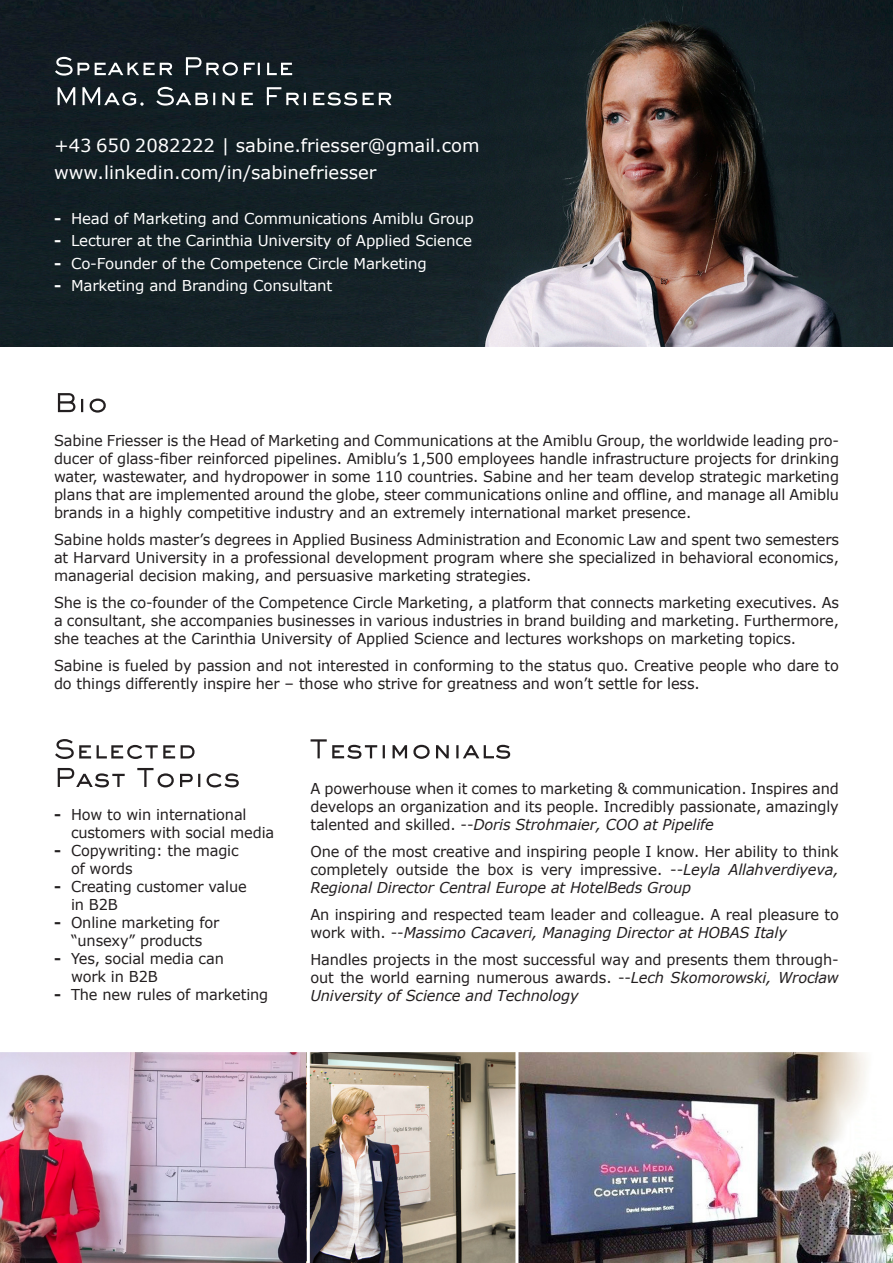
<style>
.page{position:relative;width:893px;height:1263px;background:#fff}
.page>*{position:absolute;margin:0;border:0;box-sizing:border-box;transform-origin:0 0}
.t1{font:18px "Verdana";color:#fff}
.t2{font:15px/18px "Verdana";letter-spacing:-.01em;color:#231f20;text-align:justify}
.t3{font:15px "Verdana";letter-spacing:-.01em;color:#fff}
.s1{font-weight:700}
.s2{font-style:italic}
</style>
<div class="page">
<svg style="left:58px;top:393px;width:48px;height:20px"></svg>
<img style="left:0;top:0;width:893px;height:347px">
<svg style="left:58px;top:87px;width:333px;height:19px"></svg>
<svg style="left:55px;top:57px;width:237px;height:19px"></svg>
<svg style="left:311px;top:739px;width:199px;height:20px"></svg>
<svg style="left:58px;top:768px;width:181px;height:19px"></svg>
<svg style="left:55px;top:739px;width:140px;height:20px"></svg>
<img style="left:0;top:1052px;width:307px;height:211px">
<img style="left:518px;top:1052px;width:375px;height:211px">
<img style="left:310px;top:1052px;width:205px;height:211px">
<p class="t1" style="left:54px;top:134px;width:427px">+43 650 2082222 | sabine.friesser@gmail.com</p>
<p class="t1" style="left:54px;top:161px;width:324px">www.linkedin.com/in/sabinefriesser</p>
<p class="t3" style="left:54px;top:209px;width:421px"><span class="s1">-</span> Head of Marketing and Communications Amiblu Group</p>
<p class="t3" style="left:54px;top:231px;width:419px"><span class="s1">-</span> Lecturer at the Carinthia University of Applied Science</p>
<p class="t3" style="left:54px;top:254px;width:374px"><span class="s1">-</span> Co-Founder of the Competence Circle Marketing</p>
<p class="t3" style="left:54px;top:276px;width:280px"><span class="s1">-</span> Marketing and Branding Consultant</p>
<p class="t2" style="left:54px;top:431px;width:787px">Sabine Friesser is the Head of Marketing and Communications at the Amiblu Group, the worldwide leading pro&shy;ducer of glass-fiber reinforced pipelines. Amiblu’s 1,500 employees handle infrastructure projects for drinking water, wastewater, and hydropower in some 110 countries. Sabine and her team develop strategic marketing plans that are implemented around the globe, steer communications online and offline, and manage all Amiblu brands in a highly competitive industry and an extremely international market presence.</p>
<p class="t2" style="left:54px;top:530px;width:786px">Sabine holds master’s degrees in Applied Business Administration and Economic Law and spent two semesters at Harvard University in a professional development program where she specialized in behavioral economics, managerial decision making, and persuasive marketing strategies.</p>
<p class="t2" style="left:54px;top:593px;width:787px">She is the co-founder of the Competence Circle Marketing, a platform that connects marketing executives. As a consultant, she accompanies businesses in various industries in brand building and marketing. Furthermore, she teaches at the Carinthia University of Applied Science and lectures workshops on marketing topics.</p>
<p class="t2" style="left:54px;top:656px;width:786px">Sabine is fueled by passion and not interested in conforming to the status quo. Creative people who dare to do things differently inspire her – those who strive for greatness and won’t settle for less.</p>
<p class="t2" style="left:71px;top:806px;width:205px;text-indent:-17px"><span class="s1">-</span> How to win international customers with social media</p>
<p class="t2" style="left:71px;top:842px;width:169px;text-indent:-17px"><span class="s1">-</span> Copywriting: the magic of words</p>
<p class="t2" style="left:71px;top:878px;width:177px;text-indent:-17px"><span class="s1">-</span> Creating customer value in B2B</p>
<p class="t2" style="left:54px;top:914px;width:167px;text-align:center"><span class="s1">-</span> Online marketing for “unsexy” products</p>
<p class="t2" style="left:71px;top:950px;width:154px;text-indent:-17px"><span class="s1">-</span> Yes, social media can work in B2B</p>
<p class="t2" style="left:54px;top:986px;width:216px"><span class="s1">-</span> The new rules of marketing</p>
<p class="t2" style="left:310px;top:779px;width:530px">A powerhouse when it comes to marketing &amp; communication. Inspires and develops an organization and its people. Incredibly passionate, amazingly talented and skilled. --<span class="s2">Doris Strohmaier, COO at Pipelife</span></p>
<p class="t2" style="left:310px;top:842px;width:530px">One of the most creative and inspiring people I know. Her ability to think completely outside the box is very impressive. --<span class="s2">Leyla Allahverdiyeva, Regional Director Central Europe at HotelBeds Group</span></p>
<p class="t2" style="left:310px;top:905px;width:530px">An inspiring and respected team leader and colleague. A real pleasure to work with. --<span class="s2">Massimo Cacaveri, Managing Director at HOBAS Italy</span></p>
<p class="t2" style="left:310px;top:950px;width:530px">Handles projects in the most successful way and presents them through&shy;out the world earning numerous awards. --<span class="s2">Lech Skomorowski, Wrocław University of Science and Technology</span></p>
</div>
